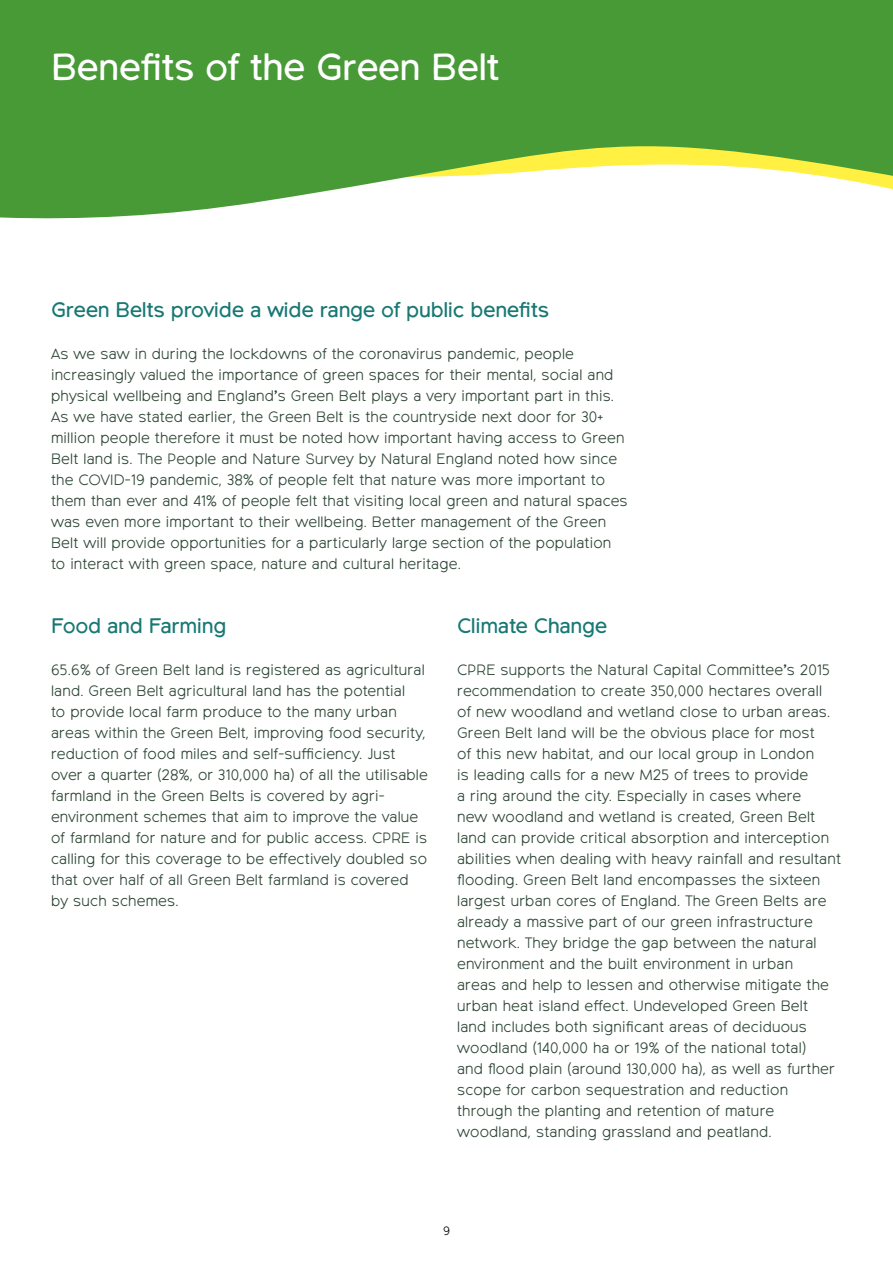
<style>
.page{position:relative;width:893px;height:1263px;background:#fff}
.page>*{position:absolute;margin:0;border:0;box-sizing:border-box;transform-origin:0 0}
.t1{font:37.5px "Northwoods";letter-spacing:-.015em;color:#fff}
.t2{font:21px "Northwoods";letter-spacing:-.015em;color:#187873}
.t3{font:300 15px/21px "Northwoods";letter-spacing:.015em;color:#2d4635}
.t4{font:300 12px "Northwoods";color:#000}
</style>
<div class="page">
<svg style="left:0;top:0;width:893px;height:219px;background:#68ab53"></svg>
<h1 class="t1" style="left:51px;top:45px;width:450px">Benefits of the Green Belt</h1>
<h2 class="t2" style="left:51px;top:298px;width:500px">Green Belts provide a wide range of public benefits</h2>
<p class="t3" style="left:51px;top:344px;width:578px">As we saw in during the lockdowns of the coronavirus pandemic, people increasingly valued the importance of green spaces for their mental, social and physical wellbeing and England’s Green Belt plays a very important part in this.<br>As we have stated earlier, the Green Belt is the countryside next door for 30+ million people therefore it must be noted how important having access to Green Belt land is. The People and Nature Survey by Natural England noted how since the COVID-19 pandemic, 38% of people felt that nature was more important to them than ever and 41% of people felt that visiting local green and natural spaces was even more important to their wellbeing. Better management of the Green Belt will provide opportunities for a particularly large section of the population to interact with green space, nature and cultural heritage.</p>
<h2 class="t2" style="left:51px;top:613px;width:177px">Food and Farming</h2>
<p class="t3" style="left:51px;top:659px;width:378px">65.6% of Green Belt land is registered as agricultural land. Green Belt agricultural land has the potential<br>to provide local farm produce to the many urban areas within the Green Belt, improving food security, reduction of food miles and self-sufficiency. Just over a quarter (28%, or 310,000 ha) of all the utilisable farmland in the Green Belts is covered by agri&shy;environment schemes that aim to improve the value of farmland for nature and for public access. CPRE is calling for this coverage to be effectively doubled so that over half of all Green Belt farmland is covered by such schemes.</p>
<h2 class="t2" style="left:457px;top:613px;width:152px">Climate Change</h2>
<p class="t3" style="left:457px;top:659px;width:385px">CPRE supports the Natural Capital Committee’s 2015 recommendation to create 350,000 hectares overall<br>of new woodland and wetland close to urban areas.<br>Green Belt land will be the obvious place for most<br>of this new habitat, and our local group in London<br>is leading calls for a new M25 of trees to provide<br>a ring around the city. Especially in cases where<br>new woodland and wetland is created, Green Belt land can provide critical absorption and interception abilities when dealing with heavy rainfall and resultant flooding. Green Belt land encompasses the sixteen largest urban cores of England. The Green Belts are already a massive part of our green infrastructure network. They bridge the gap between the natural environment and the built environment in urban<br>areas and help to lessen and otherwise mitigate the urban heat island effect. Undeveloped Green Belt<br>land includes both significant areas of deciduous woodland (140,000 ha or 19% of the national total)<br>and flood plain (around 130,000 ha), as well as further scope for carbon sequestration and reduction through the planting and retention of mature woodland, standing grassland and peatland.</p>
<p class="t4" style="left:443px;top:1224px;width:8px">9</p>
</div>
